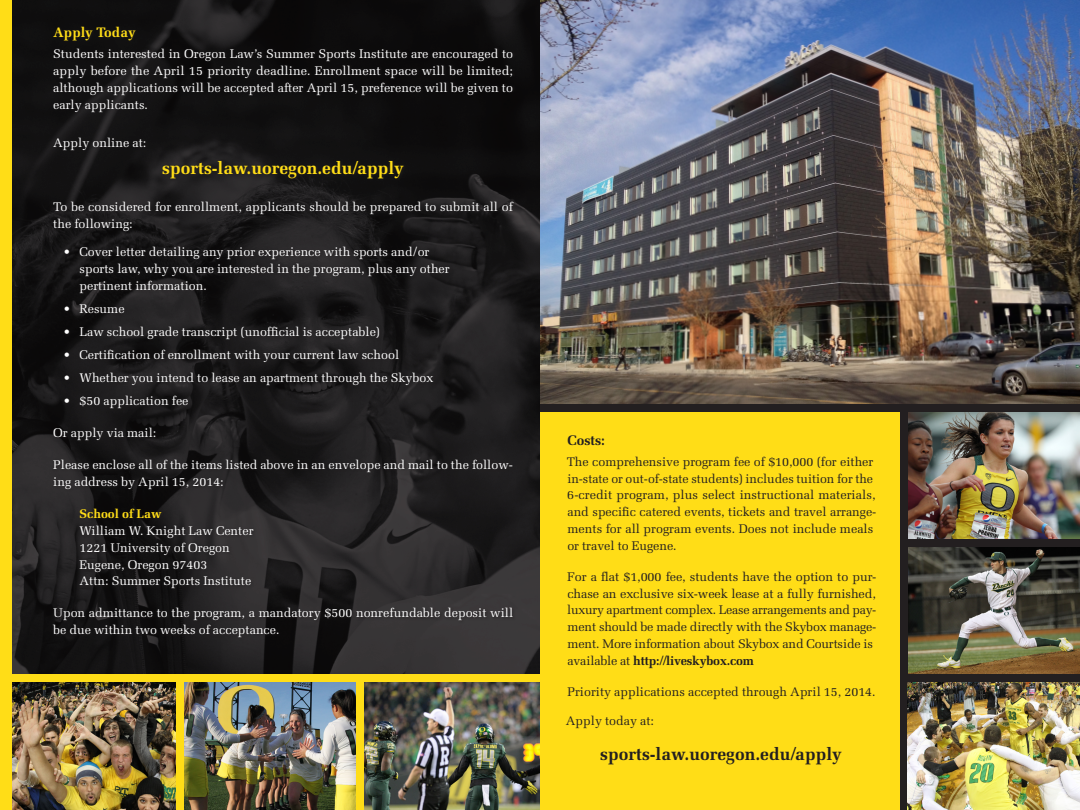
<style>
.page{position:relative;width:1080px;height:810px;background:#fff}
.page>*{position:absolute;margin:0;border:0;box-sizing:border-box;transform-origin:0 0}
.t1{font:700 17.5px "Melior";color:#ffdd17}
.t2{font:700 17.5px "Melior";color:#231f20}
.t3{font:700 13.75px "Melior";color:#ffdd17}
.t4{font:700 13.75px "Melior";color:#231f20}
.t5{font:12.5px/16.9px "Melior";color:#fff}
.t6{font:12.5px/16.9px "Melior";letter-spacing:-.005em;color:#231f20}
.t7{font:700 12.5px "Melior";color:#ffdd17}
.s1{font-weight:700}
</style>
<div class="page">
<svg style="left:11px;top:0;width:529px;height:674px;background:#1c1b1a"></svg>
<div style="left:51px;top:25px;width:466px;height:615px;background:#231f20;opacity:.75"></div>
<img style="left:11px;top:682px;width:165px;height:128px">
<img style="left:184px;top:682px;width:172px;height:128px">
<img style="left:364px;top:682px;width:176px;height:128px">
<div style="left:176px;top:679px;width:8px;height:131px;background:#ffdd17"></div>
<div style="left:356px;top:679px;width:8px;height:131px;background:#ffdd17"></div>
<div style="left:0;top:674px;width:540px;height:8px;background:#ffdd17"></div>
<div style="left:0;top:0;width:11px;height:810px;background:#ffdd17"></div>
<div style="left:540px;top:408px;width:540px;height:402px;background:#ffdd17"></div>
<img style="left:908px;top:412px;width:172px;height:128px">
<img style="left:908px;top:547px;width:172px;height:128px">
<img style="left:540px;top:0;width:540px;height:405px">
<div style="left:540px;top:405px;width:540px;height:7px;background:#231f20"></div>
<div style="left:900px;top:408px;width:8px;height:402px;background:#231f20"></div>
<img style="left:908px;top:682px;width:172px;height:128px">
<div style="left:904px;top:675px;width:176px;height:7px;background:#231f20"></div>
<div style="left:904px;top:540px;width:176px;height:7px;background:#231f20"></div>
<p class="t3" style="left:53px;top:24px;width:84px">Apply Today</p>
<p class="t5" style="left:53px;top:45px;width:462px;text-align:justify">Students interested in Oregon Law’s Summer Sports Institute are encouraged to apply before the April 15 priority deadline. Enrollment space will be limited; although applications will be accepted after April 15, preference will be given to early applicants.</p>
<p class="t5" style="left:53px;top:134px;width:95px">Apply online at:</p>
<h1 class="t1" style="left:162px;top:158px;width:243px">sports-law.uoregon.edu/apply</h1>
<p class="t5" style="left:53px;top:198px;width:461px">To be considered for enrollment, applicants should be prepared to submit all of the following:</p>
<p class="t5" style="left:79px;top:243px;width:372px;text-indent:-16px">• Cover letter detailing any prior experience with sports and/or sports law, why you are interested in the program, plus any other pertinent information.</p>
<p class="t5" style="left:63px;top:300px;width:63px">• Resume</p>
<p class="t5" style="left:63px;top:323px;width:318px">• Law school grade transcript (unofficial is acceptable)</p>
<p class="t5" style="left:63px;top:346px;width:338px">• Certification of enrollment with your current law school</p>
<p class="t5" style="left:63px;top:370px;width:372px">• Whether you intend to lease an apartment through the Skybox</p>
<p class="t5" style="left:63px;top:393px;width:127px">• $50 application fee</p>
<p class="t5" style="left:53px;top:425px;width:105px">Or apply via mail:</p>
<p class="t5" style="left:53px;top:456px;width:461px">Please enclose all of the items listed above in an envelope and mail to the follow&shy;ing address by April 15, 2014:</p>
<p class="t7" style="left:79px;top:506px;width:83px">School of Law</p>
<p class="t5" style="left:79px;top:522px;width:176px">William W. Knight Law Center<br>1221 University of Oregon<br>Eugene, Oregon 97403<br>Attn: Summer Sports Institute</p>
<p class="t5" style="left:53px;top:605px;width:462px">Upon admittance to the program, a mandatory $500 nonrefundable deposit will be due within two weeks of acceptance.</p>
<p class="t4" style="left:568px;top:432px;width:39px">Costs:</p>
<p class="t6" style="left:567px;top:453px;width:311px">The comprehensive program fee of $10,000 (for either in-state or out-of-state students) includes tuition for the 6-credit program, plus select instructional materials, and specific catered events, tickets and travel arrange&shy;ments for all program events. Does not include meals or travel to Eugene.</p>
<p class="t6" style="left:567px;top:568px;width:311px">For a flat $1,000 fee, students have the option to pur&shy;chase an exclusive six-week lease at a fully furnished, luxury apartment complex. Lease arrangements and pay&shy;ment should be made directly with the Skybox manage&shy;ment. More information about Skybox and Courtside is available at <span class="s1">http://liveskybox.com</span></p>
<p class="t6" style="left:567px;top:683px;width:310px">Priority applications accepted through April 15, 2014.</p>
<p class="t6" style="left:566px;top:712px;width:90px">Apply today at:</p>
<h1 class="t2" style="left:600px;top:743px;width:243px">sports-law.uoregon.edu/apply</h1>
</div>
